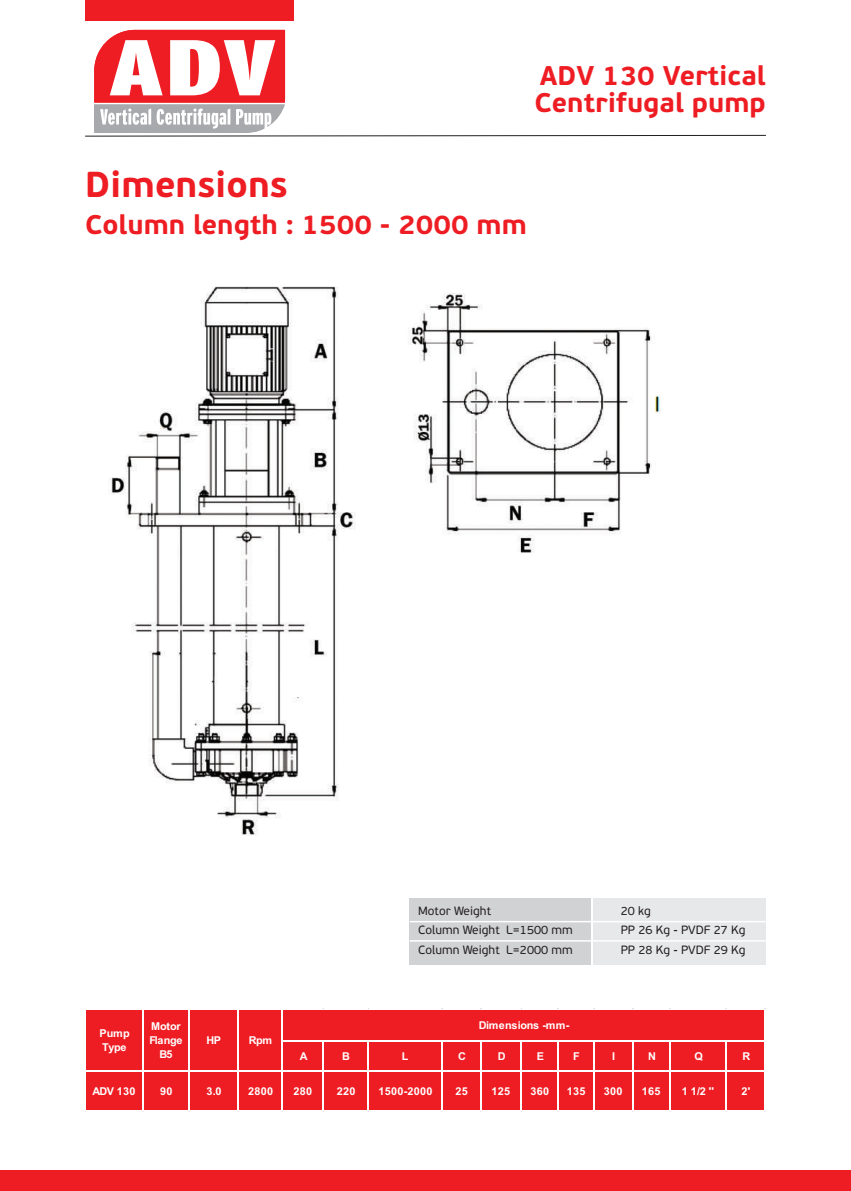
<style>
.page{position:relative;width:851px;height:1191px;background:#fff}
.page>*{position:absolute;margin:0;border:0;box-sizing:border-box;transform-origin:0 0}
.t1{font:700 36px "PF Beau Sans Pro";color:#ee1d23}
.t2{font:700 27px/27px "PF Beau Sans Pro";color:#ee1d23}
.t3{font:12px "PF Beau Sans Pro";color:#231f20}
.t4{font:700 10.8px "Arial";letter-spacing:.025em;color:#fff}
.t5{font:700 10.8px/14.4px "Arial";letter-spacing:-.025em;color:#fff}
</style>
<div class="page">
<div style="left:0;top:1169px;width:850px;height:22px;background:#ee1d23"></div>
<div style="left:85px;top:0;width:208px;height:21px;background:#ee1d23"></div>
<svg style="left:85px;top:30px;width:681px;height:107px"></svg>
<div style="left:86px;top:1009px;width:679px;height:102px;background:#ee1d23"></div>
<hr style="left:283px;top:1040px;width:482px;height:2px;background:#fff">
<hr style="left:86px;top:1070px;width:679px;height:2px;background:#fff">
<hr style="left:142px;top:1009px;width:2px;height:102px;background:#fff">
<hr style="left:188px;top:1009px;width:2px;height:102px;background:#fff">
<hr style="left:237px;top:1009px;width:2px;height:102px;background:#fff">
<hr style="left:281px;top:1009px;width:2px;height:102px;background:#fff">
<hr style="left:322px;top:1042px;width:2px;height:69px;background:#fff">
<hr style="left:367px;top:1042px;width:2px;height:69px;background:#fff">
<hr style="left:441px;top:1042px;width:1px;height:69px;background:#fff">
<hr style="left:479px;top:1042px;width:2px;height:69px;background:#fff">
<hr style="left:520px;top:1042px;width:2px;height:69px;background:#fff">
<hr style="left:556px;top:1042px;width:2px;height:69px;background:#fff">
<hr style="left:593px;top:1042px;width:1px;height:69px;background:#fff">
<hr style="left:631px;top:1042px;width:2px;height:69px;background:#fff">
<hr style="left:669px;top:1042px;width:1px;height:69px;background:#fff">
<hr style="left:725px;top:1042px;width:1px;height:69px;background:#fff">
<hr style="left:86px;top:1109px;width:679px;height:2px;background:#fff">
<hr style="left:764px;top:1009px;width:1px;height:102px;background:#fff">
<img style="left:108px;top:286px;width:553px;height:550px">
<div style="left:409px;top:898px;width:181px;height:67px;background:#d1d2d4"></div>
<div style="left:593px;top:898px;width:172px;height:67px;background:#e7e8e9"></div>
<hr style="left:409px;top:921px;width:356px;height:1px;background:#fff">
<hr style="left:409px;top:940px;width:356px;height:1px;background:#fff">
<h2 class="t2" style="left:534px;top:63px;width:233px">ADV 130 Vertical<br>Centrifugal pump</h2>
<h1 class="t1" style="left:85px;top:162px;width:204px">Dimensions</h1>
<h2 class="t2" style="left:85px;top:211px;width:443px">Column length : 1500 - 2000 mm</h2>
<p class="t5" style="left:100px;top:1025px;width:32px">Pump<br>Type</p>
<p class="t5" style="left:149px;top:1018px;width:35px;text-align:center">Motor<br>Flange<br>B5</p>
<p class="t4" style="left:206px;top:1032px;width:16px">HP</p>
<p class="t4" style="left:249px;top:1032px;width:25px">Rpm</p>
<p class="t3" style="left:418px;top:904px;width:74px">Motor Weight</p>
<p class="t3" style="left:620px;top:904px;width:32px">20 kg</p>
<p class="t3" style="left:418px;top:923px;width:156px">Column Weight L=1500 mm</p>
<p class="t3" style="left:620px;top:923px;width:126px">PP 26 Kg - PVDF 27 Kg</p>
<p class="t3" style="left:418px;top:942px;width:156px">Column Weight L=2000 mm</p>
<p class="t3" style="left:620px;top:942px;width:126px">PP 28 Kg - PVDF 29 Kg</p>
<p class="t5" style="left:479px;top:1017px;width:92px">Dimensions -mm-</p>
<p class="t4" style="left:299px;top:1048px;width:9px">A</p>
<p class="t4" style="left:342px;top:1048px;width:9px">B</p>
<p class="t4" style="left:402px;top:1048px;width:8px">L</p>
<p class="t4" style="left:458px;top:1048px;width:9px">C</p>
<p class="t4" style="left:498px;top:1048px;width:9px">D</p>
<p class="t4" style="left:536px;top:1048px;width:9px">E</p>
<p class="t4" style="left:573px;top:1048px;width:8px">F</p>
<p class="t4" style="left:612px;top:1048px;width:5px">I</p>
<p class="t4" style="left:648px;top:1048px;width:9px">N</p>
<p class="t4" style="left:694px;top:1048px;width:10px">Q</p>
<p class="t4" style="left:742px;top:1048px;width:9px">R</p>
<p class="t4" style="left:92px;top:1084px;width:45px">ADV 130</p>
<p class="t4" style="left:160px;top:1084px;width:14px">90</p>
<p class="t4" style="left:206px;top:1084px;width:17px">3.0</p>
<p class="t4" style="left:248px;top:1084px;width:27px">2800</p>
<p class="t4" style="left:293px;top:1084px;width:20px">280</p>
<p class="t4" style="left:337px;top:1084px;width:20px">220</p>
<p class="t4" style="left:378px;top:1084px;width:55px">1500-2000</p>
<p class="t4" style="left:455px;top:1084px;width:14px">25</p>
<p class="t4" style="left:491px;top:1084px;width:20px">125</p>
<p class="t4" style="left:530px;top:1084px;width:20px">360</p>
<p class="t4" style="left:566px;top:1084px;width:20px">135</p>
<p class="t4" style="left:603px;top:1084px;width:20px">300</p>
<p class="t4" style="left:641px;top:1084px;width:20px">165</p>
<p class="t4" style="left:681px;top:1084px;width:34px">1 1/2 ''</p>
<p class="t4" style="left:741px;top:1084px;width:10px">2'</p>
</div>
